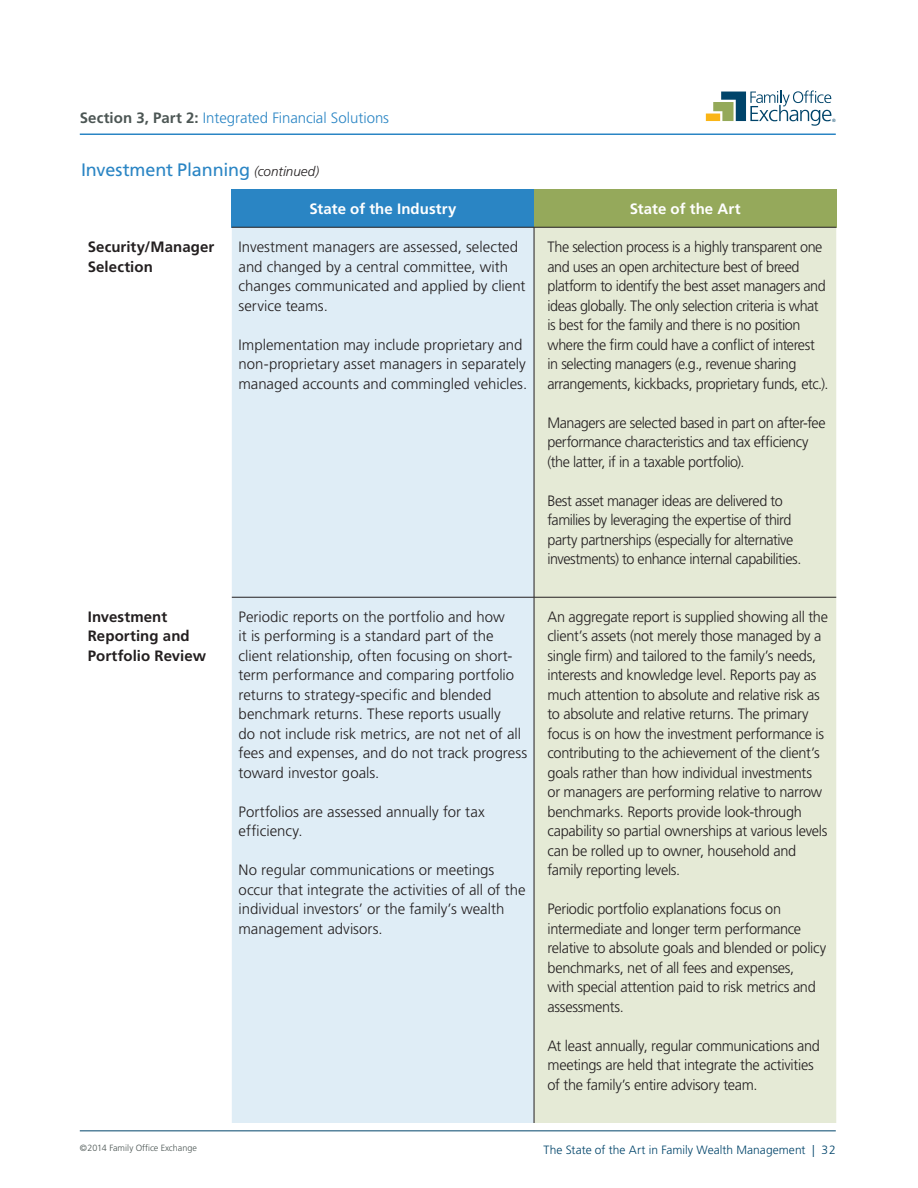
<style>
.page{position:relative;width:918px;height:1188px;background:#fff}
.page>*{position:absolute;margin:0;border:0;box-sizing:border-box;transform-origin:0 0}
.Header_2{font:18px "Frutiger LT";letter-spacing:-.005em;color:#2a85c4}
.Body_Copy{font:300 15px/19.5px "Frutiger LT";letter-spacing:-.02em;color:#231f20}
.Body_Copy-2{font:300 15px/19.5px "Frutiger LT";letter-spacing:-.02em;color:#231f20;scale:.96 1}
.Body_Copy-3{font:300 15px/19.5px "Frutiger LT";color:#231f20}
.t1{font:700 15px/19.5px "Frutiger LT";letter-spacing:.005em;color:#231f20}
.t2{font:300 15px "Frutiger LT";letter-spacing:-.005em;color:#2a85c4}
.Body_Copy-4{font:700 15px "Frutiger LT";letter-spacing:.005em;color:#fff}
.t3{font:300 12px "Frutiger LT";letter-spacing:.005em;color:#00446a}
.t4{font:300 9px "Frutiger LT";color:#4c5654}
.t5{font:300 4.65px "Frutiger LT";color:#00446a}
.s1{font-weight:700;color:#4c5654}
.s2{font-weight:300;font-style:italic;font-size:13.5px;color:#231f20}
</style>
<div class="page">
<div style="left:706px;top:114px;width:14px;height:7px;background:#fab516"></div>
<svg style="left:713px;top:91px;width:118px;height:35px"></svg>
<hr style="left:80px;top:1130px;width:756px;height:1px;background:#00446a">
<div style="left:232px;top:189px;width:302px;height:38px;background:#2a85c4"></div>
<div style="left:534px;top:189px;width:302px;height:38px;background:#95a95b"></div>
<div style="left:232px;top:228px;width:302px;height:895px;background:#dfedf6"></div>
<div style="left:535px;top:228px;width:301px;height:895px;background:#e5ead6"></div>
<hr style="left:232px;top:227px;width:302px;height:1px;background:#231f20">
<hr style="left:534px;top:227px;width:302px;height:1px;background:#231f20">
<hr style="left:534px;top:227px;width:1px;height:370px;background:#231f20">
<hr style="left:232px;top:597px;width:302px;height:1px;background:#231f20">
<hr style="left:534px;top:597px;width:302px;height:1px;background:#231f20">
<hr style="left:534px;top:597px;width:1px;height:526px;background:#231f20">
<hr style="left:80px;top:134px;width:756px;height:1px;background:#2a85c4">
<p class="t2" style="left:80px;top:109px;width:311px"><span class="s1">Section 3, Part 2:</span> Integrated Financial Solutions</p>
<p class="Header_2" style="left:81px;top:159px;width:240px">Investment Planning <span class="s2">(continued)</span></p>
<p class="Body_Copy-4" style="left:309px;top:200px;width:149px">State of the Industry</p>
<p class="Body_Copy-4" style="left:630px;top:200px;width:112px">State of the Art</p>
<p class="t5" style="left:832px;top:117px;width:5px">®</p>
<p class="t1" style="left:88px;top:237px;width:128px">Security/Manager<br>Selection</p>
<p class="Body_Copy-3" style="left:239px;top:237px;width:288px">Investment managers are assessed, selected and changed by a central committee, with changes communicated and applied by client service teams.</p>
<p class="Body_Copy-3" style="left:239px;top:335px;width:290px">Implementation may include proprietary and non-proprietary asset managers in separately managed accounts and commingled vehicles.</p>
<p class="t1" style="left:88px;top:607px;width:120px">Investment<br>Reporting and<br>Portfolio Review</p>
<p class="Body_Copy-3" style="left:239px;top:607px;width:290px">Periodic reports on the portfolio and how<br>it is performing is a standard part of the client relationship, often focusing on short&shy;term performance and comparing portfolio returns to strategy-specific and blended benchmark returns. These reports usually<br>do not include risk metrics, are not net of all fees and expenses, and do not track progress toward investor goals.</p>
<p class="Body_Copy-3" style="left:239px;top:802px;width:248px">Portfolios are assessed annually for tax efficiency.</p>
<p class="Body_Copy" style="left:239px;top:861px;width:288px">No regular communications or meetings occur that integrate the activities of all of the individual investors’ or the family’s wealth management advisors.</p>
<p class="Body_Copy-2" style="left:548px;top:237px;width:294px">The selection process is a highly transparent one and uses an open architecture best of breed platform to identify the best asset managers and ideas globally. The only selection criteria is what is best for the family and there is no position where the firm could have a conflict of interest in selecting managers (e.g., revenue sharing arrangements, kickbacks, proprietary funds, etc.).</p>
<p class="Body_Copy-2" style="left:548px;top:413px;width:291px">Managers are selected based in part on after-fee performance characteristics and tax efficiency (the latter, if in a taxable portfolio).</p>
<p class="Body_Copy-2" style="left:548px;top:491px;width:266px">Best asset manager ideas are delivered to families by leveraging the expertise of third party partnerships (especially for alternative investments) to enhance internal capabilities.</p>
<p class="Body_Copy" style="left:548px;top:607px;width:282px">An aggregate report is supplied showing all the client’s assets (not merely those managed by a single firm) and tailored to the family’s needs, interests and knowledge level. Reports pay as much attention to absolute and relative risk as to absolute and relative returns. The primary focus is on how the investment performance is contributing to the achievement of the client’s goals rather than how individual investments or managers are performing relative to narrow benchmarks. Reports provide look-through capability so partial ownerships at various levels can be rolled up to owner, household and family reporting levels.</p>
<p class="Body_Copy" style="left:548px;top:900px;width:280px">Periodic portfolio explanations focus on intermediate and longer term performance relative to absolute goals and blended or policy benchmarks, net of all fees and expenses,<br>with special attention paid to risk metrics and assessments.</p>
<p class="Body_Copy" style="left:548px;top:1036px;width:274px">At least annually, regular communications and meetings are held that integrate the activities of the family’s entire advisory team.</p>
<p class="t4" style="left:80px;top:1143px;width:119px">©2014 Family Office Exchange</p>
<p class="t3" style="left:544px;top:1143px;width:294px">The State of the Art in Family Wealth Management | 32</p>
</div>
